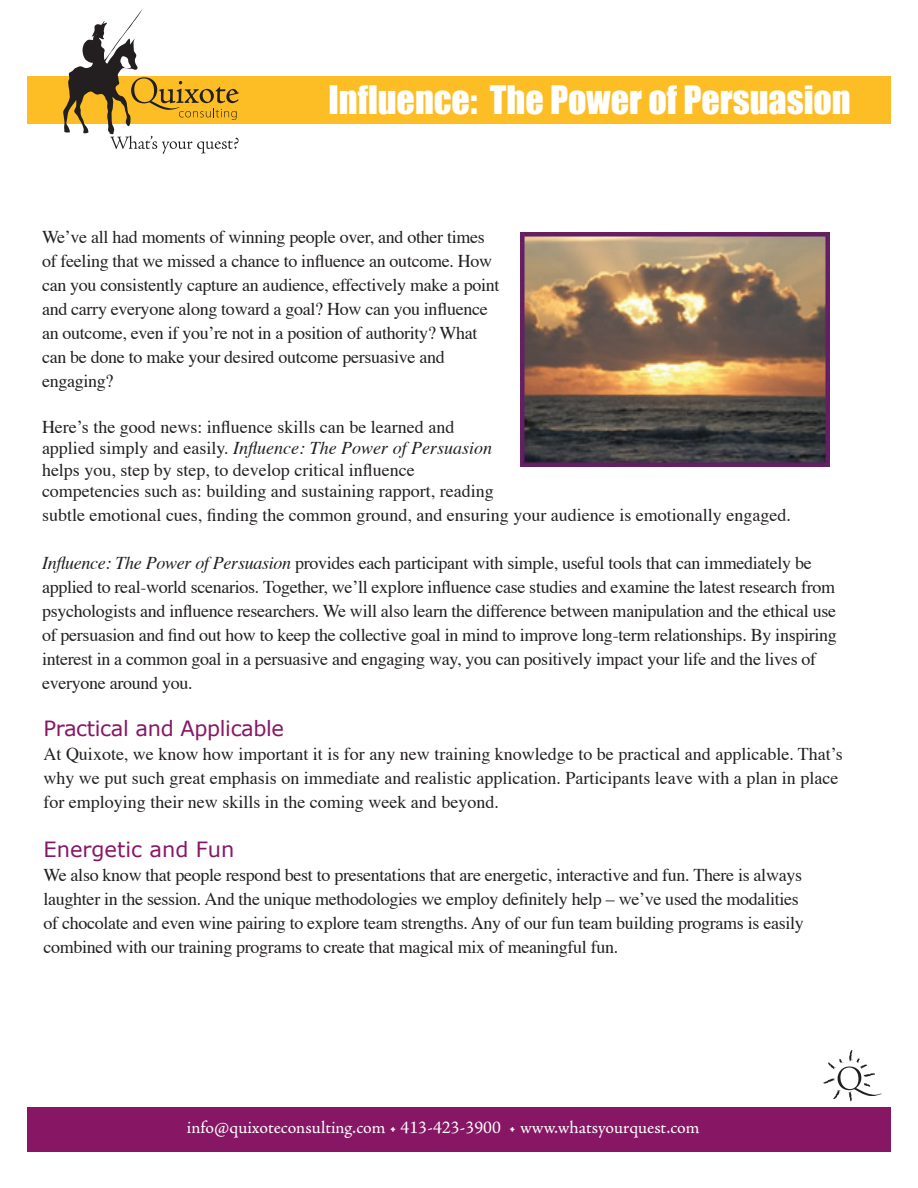
<style>
.page{position:relative;width:918px;height:1188px;background:#fff}
.page>*{position:absolute;margin:0;border:0;box-sizing:border-box;transform-origin:0 0}
.t1{font:36px "Impact";color:#fff}
.t2{font:21px "Verdana";letter-spacing:-.015em;color:#871765}
.t3{font:18px/24px "Times";letter-spacing:-.015em;color:#231f20}
.t4{font:18px "Adobe Jenson Pro";color:#fff}
.s1{font-style:italic}
</style>
<div class="page">
<div style="left:27px;top:76px;width:864px;height:47px;background:#fdbe25"></div>
<svg style="left:63px;top:9px;width:176px;height:145px"></svg>
<div style="left:27px;top:1108px;width:864px;height:44px;background:#871765"></div>
<svg style="left:823px;top:1050px;width:58px;height:51px"></svg>
<img style="left:520px;top:232px;width:310px;height:234px">
<h1 class="t1" style="left:328px;top:78px;width:524px">Influence: The Power of Persuasion</h1>
<p class="t3" style="left:42px;top:223px;width:459px">We’ve all had moments of winning people over, and other times of feeling that we missed a chance to influence an outcome. How can you consistently capture an audience, effectively make a point and carry everyone along toward a goal? How can you influence an outcome, even if you’re not in a position of authority? What can be done to make your desired outcome persuasive and engaging?</p>
<p class="t3" style="left:42px;top:414px;width:453px;line-height:21.6px">Here’s the good news: influence skills can be learned and applied simply and easily. <span class="s1">Influence: The Power of Persuasion </span>helps you, step by step, to develop critical influence competencies such as: building and sustaining rapport, reading</p>
<p class="t3" style="left:42px;top:501px;width:750px">subtle emotional cues, finding the common ground, and ensuring your audience is emotionally engaged.</p>
<p class="t3" style="left:42px;top:549px;width:796px"><span class="s1">Influence: The Power of Persuasion</span> provides each participant with simple, useful tools that can immediately be applied to real-world scenarios. Together, we’ll explore influence case studies and examine the latest research from psychologists and influence researchers. We will also learn the difference between manipulation and the ethical use of persuasion and find out how to keep the collective goal in mind to improve long-term relationships. By inspiring interest in a common goal in a persuasive and engaging way, you can positively impact your life and the lives of everyone around you.</p>
<p class="t2" style="left:44px;top:715px;width:242px">Practical and Applicable</p>
<p class="t3" style="left:44px;top:740px;width:801px">At Quixote, we know how important it is for any new training knowledge to be practical and applicable. That’s why we put such great emphasis on immediate and realistic application. Participants leave with a plan in place for employing their new skills in the coming week and beyond.</p>
<p class="t2" style="left:44px;top:836px;width:193px">Energetic and Fun</p>
<p class="t3" style="left:44px;top:862px;width:762px">We also know that people respond best to presentations that are energetic, interactive and fun. There is always laughter in the session. And the unique methodologies we employ definitely help – we’ve used the modalities of chocolate and even wine pairing to explore team strengths. Any of our fun team building programs is easily combined with our training programs to create that magical mix of meaningful fun.</p>
<p class="t4" style="left:187px;top:1118px;width:514px">info@quixoteconsulting.com • 413-423-3900 • www.whatsyourquest.com</p>
</div>
